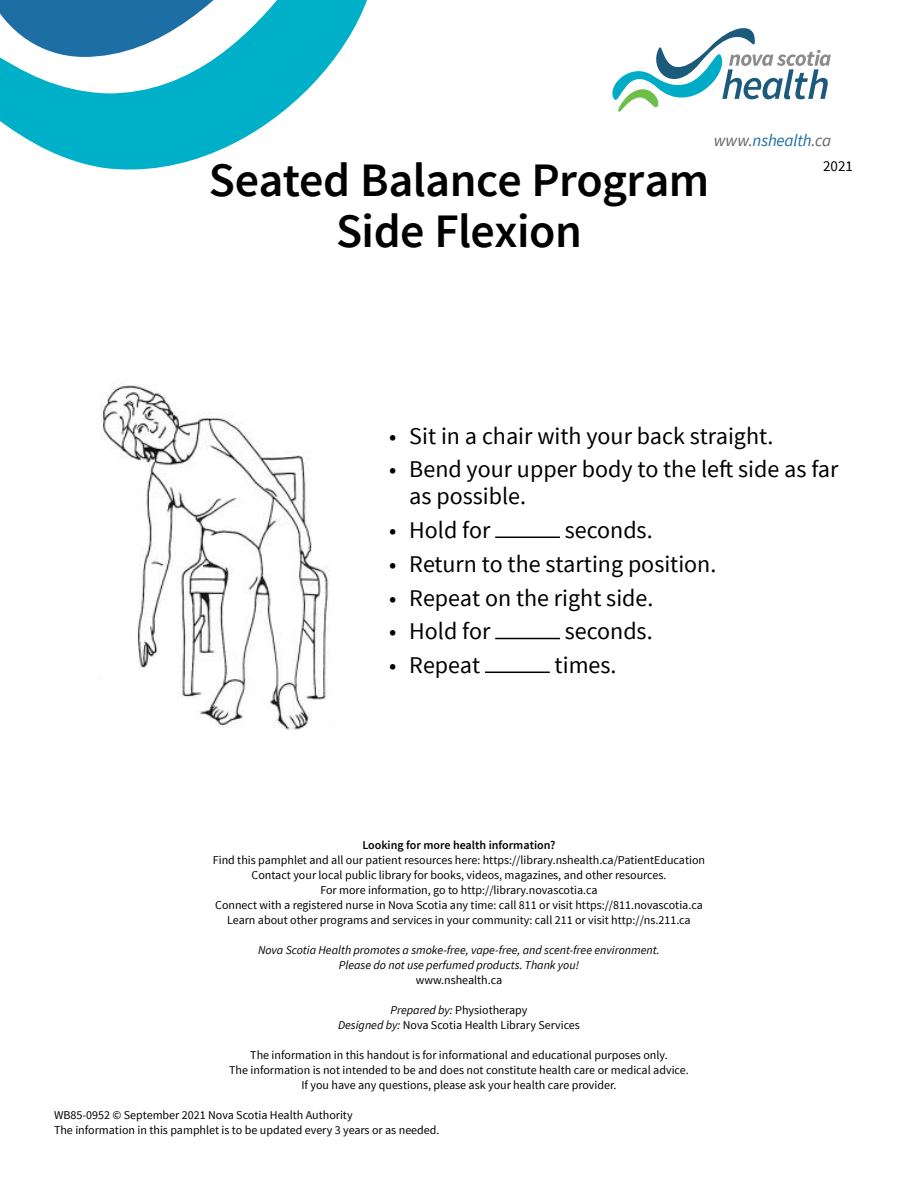
<style>
.page{position:relative;width:918px;height:1188px;background:#fff}
.page>*{position:absolute;margin:0;border:0;box-sizing:border-box;transform-origin:0 0}
.Pamphlet_Title{font:600 48px "Source Sans Pro";letter-spacing:-.01em;color:#000}
.t1{font:24px/27px "Source Sans Pro";color:#000}
.t2{font:italic 16.95px "Source Sans Pro";letter-spacing:-.01em;color:#1e6ea6}
.page{font:15px "Source Sans Pro";color:#000}
.body_text{font:12px/15px "Source Sans Pro";color:#000;text-align:center}
.body_text-2{font:italic 12px "Source Sans Pro";color:#000}
.t3{font:600 12px "Source Sans Pro";color:#000}
.s1{color:#636466}
.s2{font-style:italic}
</style>
<div class="page">
<hr style="left:495px;top:537px;width:65px;height:1px;background:#000">
<hr style="left:495px;top:638px;width:65px;height:1px;background:#000">
<hr style="left:485px;top:672px;width:65px;height:1px;background:#000">
<img style="left:101px;top:383px;width:228px;height:347px">
<svg style="left:612px;top:28px;width:219px;height:84px"></svg>
<svg style="left:0;top:0;width:367px;height:170px"></svg>
<p class="Pamphlet_Title" style="left:209px;top:150px;width:502px">Seated Balance Program</p>
<p class="Pamphlet_Title" style="left:336px;top:201px;width:247px">Side Flexion</p>
<p class="t2" style="left:714px;top:130px;width:119px"><span class="s1">www.</span>nshealth<span class="s1">.ca</span></p>
<p class="page" style="left:823px;top:157px;width:31px">2021</p>
<p class="t1" style="left:389px;top:422px;width:386px">• Sit in a chair with your back straight.</p>
<p class="t1" style="left:409px;top:456px;width:431px;text-indent:-20px">• Bend your upper body to the left side as far as possible.</p>
<p class="t1" style="left:389px;top:517px;width:103px">• Hold for</p>
<p class="t1" style="left:565px;top:517px;width:89px">seconds.</p>
<p class="t1" style="left:389px;top:551px;width:329px">• Return to the starting position.</p>
<p class="t1" style="left:389px;top:584px;width:266px">• Repeat on the right side.</p>
<p class="t1" style="left:389px;top:618px;width:103px">• Hold for</p>
<p class="t1" style="left:565px;top:618px;width:89px">seconds.</p>
<p class="t1" style="left:389px;top:652px;width:93px">• Repeat</p>
<p class="t1" style="left:555px;top:652px;width:63px">times.</p>
<p class="t3" style="left:362px;top:837px;width:195px">Looking for more health information?</p>
<p class="body_text" style="left:213px;top:853px;width:494px">Find this pamphlet and all our patient resources here: https://library.nshealth.ca/PatientEducation<br>Contact your local public library for books, videos, magazines, and other resources.</p>
<p class="body_text" style="left:320px;top:883px;width:279px">For more information, go to http://library.novascotia.ca</p>
<p class="body_text" style="left:215px;top:898px;width:489px">Connect with a registered nurse in Nova Scotia any time: call 811 or visit https://811.novascotia.ca</p>
<p class="body_text" style="left:227px;top:913px;width:465px">Learn about other programs and services in your community: call 211 or visit http://ns.211.ca</p>
<p class="body_text-2" style="left:258px;top:943px;width:403px">Nova Scotia Health promotes a smoke-free, vape-free, and scent-free environment.</p>
<p class="body_text-2" style="left:339px;top:958px;width:242px">Please do not use perfumed products. Thank you!</p>
<p class="body_text" style="left:416px;top:973px;width:88px">www.nshealth.ca</p>
<p class="body_text" style="left:391px;top:1003px;width:138px"><span class="s2">Prepared by:</span> Physiotherapy</p>
<p class="body_text" style="left:338px;top:1018px;width:243px"><span class="s2">Designed by:</span> Nova Scotia Health Library Services</p>
<p class="body_text" style="left:250px;top:1048px;width:419px">The information in this handout is for informational and educational purposes only.</p>
<p class="body_text" style="left:229px;top:1063px;width:461px">The information is not intended to be and does not constitute health care or medical advice.</p>
<p class="body_text" style="left:301px;top:1078px;width:317px">If you have any questions, please ask your health care provider.</p>
<p class="body_text" style="left:54px;top:1108px;width:300px">WB85-0952 © September 2021 Nova Scotia Health Authority</p>
<p class="body_text" style="left:54px;top:1123px;width:387px">The information in this pamphlet is to be updated every 3 years or as needed.</p>
</div>
